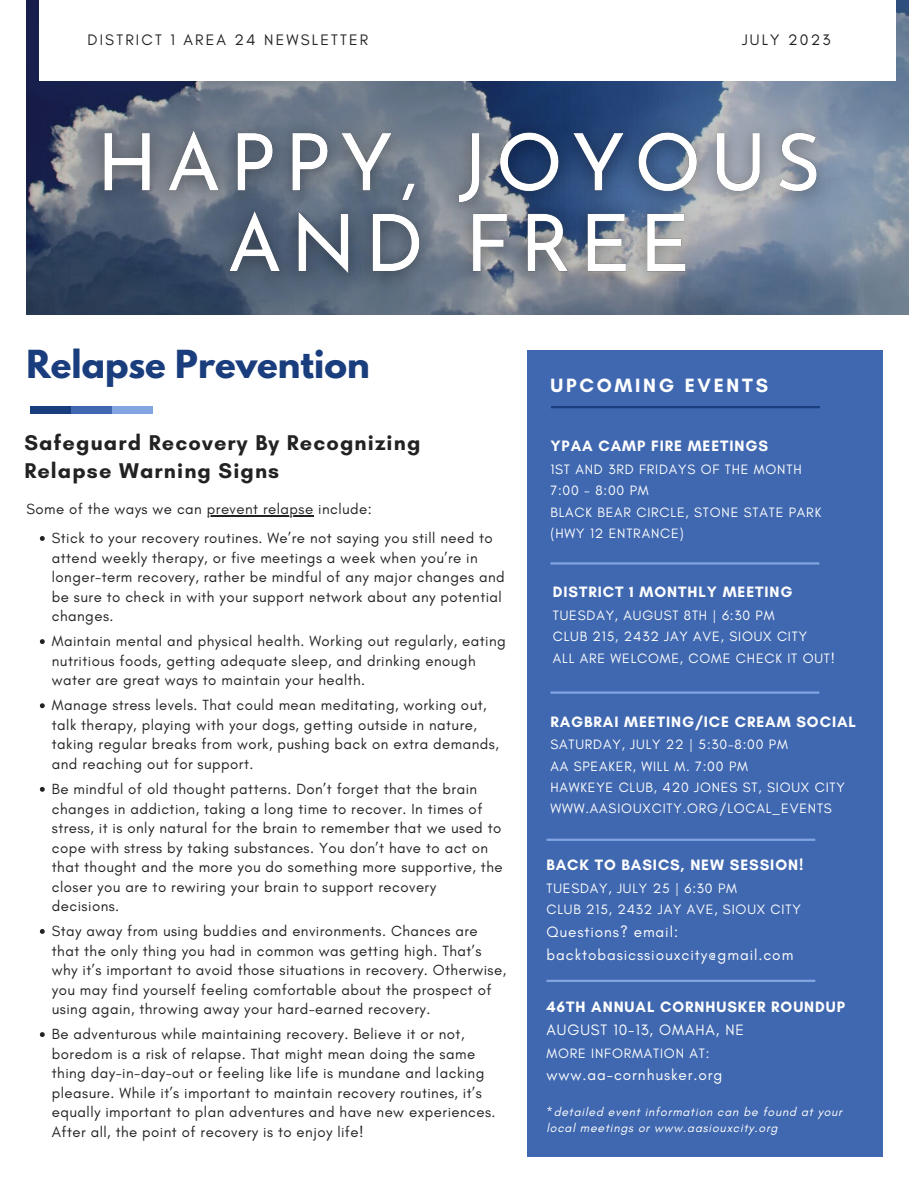
<style>
.page{position:relative;width:918px;height:1188px;background:#fff}
.page>*{position:absolute;margin:0;border:0;box-sizing:border-box;transform-origin:0 0}
.t1{font:700 34.2px "League Spartan";color:#1a3d7d}
.t2{font:700 21.75px/28.2px "Glacial Indifference";letter-spacing:.05em;color:#222}
.t3{font:700 19.65px "Glacial Indifference";letter-spacing:.14em;color:#fff}
.t4{font:15.45px "Glacial Indifference";letter-spacing:.14em;color:#222}
.t5{font:700 15.3px "Glacial Indifference";letter-spacing:.06em;color:#fff}
.t6{font:15.3px/23.7px "Glacial Indifference";letter-spacing:.06em;color:#fff}
.t7{font:15px/19.5px "Glacial Indifference";letter-spacing:.03em;color:#222}
.t8{font:13.8px/21.3px "Glacial Indifference";letter-spacing:.06em;color:#fff}
.t9{font:italic 12.3px "Glacial Indifference";letter-spacing:.06em;color:#fff}
</style>
<div class="page">
<div style="left:527px;top:350px;width:356px;height:806px;background:#4068b0"></div>
<img style="left:26px;top:0;width:882px;height:314px">
<div style="left:30px;top:406px;width:41px;height:8px;background:#1a3d7d"></div>
<div style="left:72px;top:406px;width:40px;height:8px;background:#4068b0"></div>
<div style="left:113px;top:406px;width:40px;height:8px;background:#82a4e1"></div>
<hr style="left:551px;top:406px;width:269px;height:2px;background:#1a3d7d">
<div style="left:39px;top:0;width:856px;height:81px;background:#fff"></div>
<hr style="left:550px;top:562px;width:269px;height:3px;background:#82a4e1">
<hr style="left:550px;top:691px;width:269px;height:3px;background:#82a4e1">
<img style="left:71px;top:107px;width:784px;height:208px">
<svg style="left:40px;top:536px;width:5px;height:5px"></svg>
<svg style="left:40px;top:639px;width:5px;height:5px"></svg>
<svg style="left:40px;top:703px;width:5px;height:5px"></svg>
<svg style="left:40px;top:787px;width:5px;height:5px"></svg>
<svg style="left:40px;top:929px;width:5px;height:5px"></svg>
<svg style="left:40px;top:1032px;width:5px;height:5px"></svg>
<hr style="left:207px;top:515px;width:107px;height:2px;background:#222">
<hr style="left:546px;top:839px;width:269px;height:2px;background:#82a4e1">
<hr style="left:546px;top:980px;width:269px;height:2px;background:#82a4e1">
<p class="t4" style="left:87px;top:30px;width:282px">DISTRICT 1 AREA 24 NEWSLETTER</p>
<p class="t4" style="left:742px;top:30px;width:90px">JULY 2023</p>
<p class="t1" style="left:26px;top:347px;width:345px">Relapse Prevention</p>
<p class="t3" style="left:551px;top:374px;width:219px">UPCOMING EVENTS</p>
<p class="t2" style="left:24px;top:428px;width:398px">Safeguard Recovery By Recognizing<br>Relapse Warning Signs</p>
<p class="t5" style="left:550px;top:437px;width:219px">YPAA CAMP FIRE MEETINGS</p>
<p class="t8" style="left:550px;top:458px;width:253px">1ST AND 3RD FRIDAYS OF THE MONTH</p>
<p class="t8" style="left:550px;top:480px;width:100px">7:00 - 8:00 PM</p>
<p class="t8" style="left:550px;top:501px;width:272px">BLACK BEAR CIRCLE, STONE STATE PARK</p>
<p class="t8" style="left:550px;top:523px;width:135px">(HWY 12 ENTRANCE)</p>
<p class="t7" style="left:26px;top:499px;width:347px">Some of the ways we can prevent relapse include:</p>
<p class="t7" style="left:52px;top:528px;width:454px">Stick to your recovery routines. We’re not saying you still need to attend weekly therapy, or five meetings a week when you’re in longer-term recovery, rather be mindful of any major changes and be sure to check in with your support network about any potential changes.</p>
<p class="t7" style="left:52px;top:631px;width:455px">Maintain mental and physical health. Working out regularly, eating nutritious foods, getting adequate sleep, and drinking enough water are great ways to maintain your health.</p>
<p class="t7" style="left:52px;top:695px;width:448px">Manage stress levels. That could mean meditating, working out, talk therapy, playing with your dogs, getting outside in nature, taking regular breaks from work, pushing back on extra demands, and reaching out for support.</p>
<p class="t7" style="left:52px;top:779px;width:452px">Be mindful of old thought patterns. Don’t forget that the brain changes in addiction, taking a long time to recover. In times of stress, it is only natural for the brain to remember that we used to cope with stress by taking substances. You don’t have to act on that thought and the more you do something more supportive, the closer you are to rewiring your brain to support recovery decisions.</p>
<p class="t7" style="left:52px;top:921px;width:456px">Stay away from using buddies and environments. Chances are that the only thing you had in common was getting high. That’s why it’s important to avoid those situations in recovery. Otherwise, you may find yourself feeling comfortable about the prospect of using again, throwing away your hard-earned recovery.</p>
<p class="t7" style="left:52px;top:1024px;width:445px">Be adventurous while maintaining recovery. Believe it or not, boredom is a risk of relapse. That might mean doing the same thing day-in-day-out or feeling like life is mundane and lacking pleasure. While it’s important to maintain recovery routines, it’s equally important to plan adventures and have new experiences.<br>After all, the point of recovery is to enjoy life!</p>
<p class="t5" style="left:553px;top:583px;width:241px">DISTRICT 1 MONTHLY MEETING</p>
<p class="t8" style="left:553px;top:604px;width:223px">TUESDAY, AUGUST 8TH | 6:30 PM</p>
<p class="t8" style="left:553px;top:626px;width:256px">CLUB 215, 2432 JAY AVE, SIOUX CITY</p>
<p class="t8" style="left:553px;top:647px;width:284px">ALL ARE WELCOME, COME CHECK IT OUT!</p>
<p class="t5" style="left:550px;top:712px;width:307px">RAGBRAI MEETING/ICE CREAM SOCIAL</p>
<p class="t8" style="left:550px;top:734px;width:239px">SATURDAY, JULY 22 | 5:30-8:00 PM</p>
<p class="t8" style="left:550px;top:755px;width:199px">AA SPEAKER, WILL M. 7:00 PM</p>
<p class="t8" style="left:550px;top:776px;width:296px">HAWKEYE CLUB, 420 JONES ST, SIOUX CITY<br>WWW.AASIOUXCITY.ORG/LOCAL_EVENTS</p>
<p class="t5" style="left:546px;top:856px;width:258px">BACK TO BASICS, NEW SESSION!</p>
<p class="t8" style="left:546px;top:877px;width:192px">TUESDAY, JULY 25 | 6:30 PM</p>
<p class="t8" style="left:546px;top:899px;width:256px">CLUB 215, 2432 JAY AVE, SIOUX CITY</p>
<p class="t6" style="left:546px;top:920px;width:248px">Questions? email: backtobasicssiouxcity@gmail.com</p>
<p class="t5" style="left:546px;top:997px;width:300px">46TH ANNUAL CORNHUSKER ROUNDUP</p>
<p class="t6" style="left:546px;top:1018px;width:199px">AUGUST 10-13, OMAHA, NE</p>
<p class="t8" style="left:546px;top:1042px;width:164px">MORE INFORMATION AT:</p>
<p class="t6" style="left:546px;top:1063px;width:178px">www.aa-cornhusker.org</p>
<p class="t9" style="left:546px;top:1105px;width:297px">*detailed event information can be found at your</p>
<p class="t9" style="left:546px;top:1120px;width:233px">local meetings or www.aasiouxcity.org</p>
</div>
